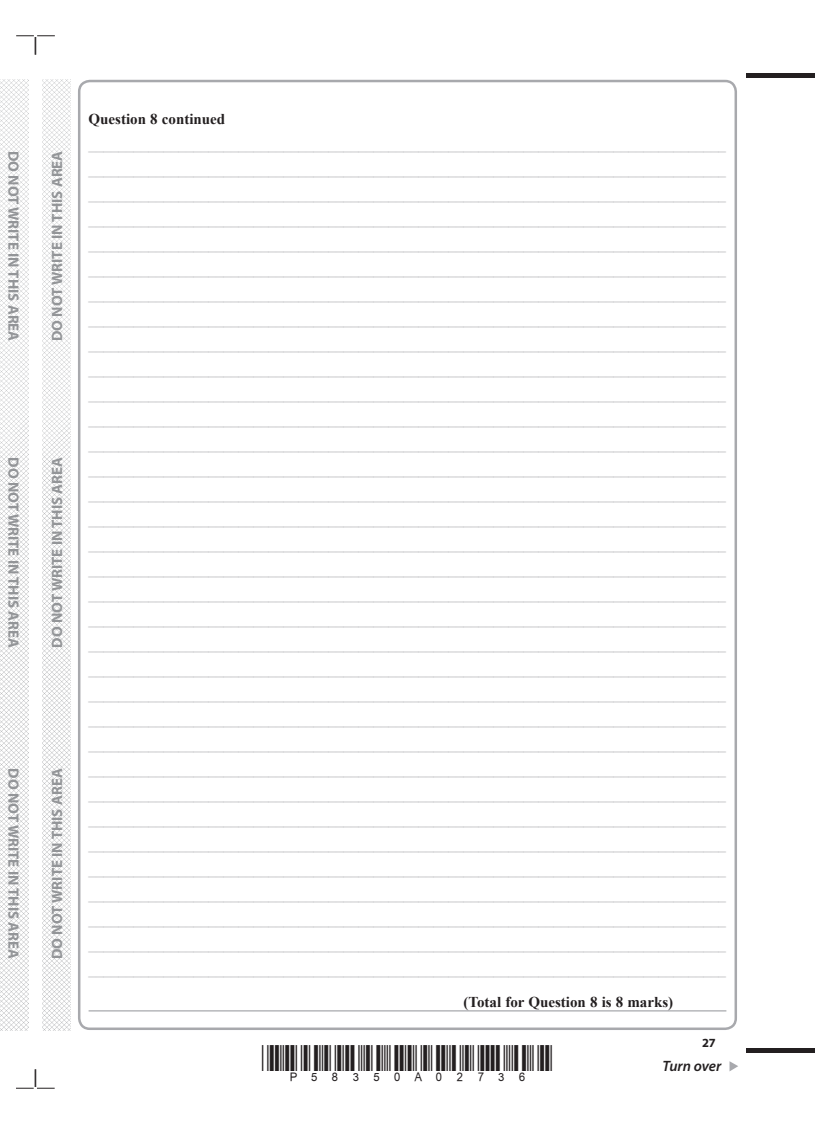
<style>
.page{position:relative;width:815px;height:1124px;background:#fff}
.page>*{position:absolute;margin:0;border:0;box-sizing:border-box;transform-origin:0 0}
.t1{font:15px/25px "Times New Roman";color:#a8a9ad;text-align:justify}
.t2{font:700 15px "Myriad Pro";color:#939598}
.t3{font:700 15px "Times New Roman";color:#231f20}
.t4{font:italic 600 15px "Myriad Pro";letter-spacing:-.005em;color:#231f20}
.t5{font:700 12.5px "Myriad Pro";color:#231f20}
</style>
<div class="page">
<hr style="left:746px;top:73px;width:69px;height:4px;background:#231f20">
<div style="left:746px;top:1047px;width:69px;height:5px;background:#231f20"></div>
<svg style="left:729px;top:1061px;width:9px;height:10px"></svg>
<svg style="left:16px;top:35px;width:39px;height:20px"></svg>
<svg style="left:16px;top:1069px;width:39px;height:19px"></svg>
<img style="left:0;top:80px;width:28px;height:949px">
<img style="left:43px;top:80px;width:28px;height:949px">
<hr style="left:89px;top:1010px;width:637px;height:1px;background:#a8a9ad">
<p class="t2" style="left:23px;top:151px;width:192px;rotate:90deg">DO NOT WRITE IN THIS AREA</p>
<p class="t2" style="left:47px;top:341px;width:192px;rotate:-90deg">DO NOT WRITE IN THIS AREA</p>
<p class="t2" style="left:23px;top:457px;width:192px;rotate:90deg">DO NOT WRITE IN THIS AREA</p>
<p class="t2" style="left:47px;top:647px;width:192px;rotate:-90deg">DO NOT WRITE IN THIS AREA</p>
<p class="t2" style="left:23px;top:768px;width:192px;rotate:90deg">DO NOT WRITE IN THIS AREA</p>
<p class="t2" style="left:47px;top:958px;width:192px;rotate:-90deg">DO NOT WRITE IN THIS AREA</p>
<p class="t3" style="left:89px;top:108px;width:138px">Question 8 continued</p>
<p class="t1" style="left:89px;top:131px;width:639px">_____________________________________________________________________________________ _____________________________________________________________________________________ _____________________________________________________________________________________ _____________________________________________________________________________________ _____________________________________________________________________________________ _____________________________________________________________________________________ _____________________________________________________________________________________ _____________________________________________________________________________________ _____________________________________________________________________________________ _____________________________________________________________________________________ _____________________________________________________________________________________ _____________________________________________________________________________________ _____________________________________________________________________________________ _____________________________________________________________________________________ _____________________________________________________________________________________ _____________________________________________________________________________________ _____________________________________________________________________________________ _____________________________________________________________________________________ _____________________________________________________________________________________ _____________________________________________________________________________________ _____________________________________________________________________________________ _____________________________________________________________________________________ _____________________________________________________________________________________ _____________________________________________________________________________________ _____________________________________________________________________________________ _____________________________________________________________________________________ _____________________________________________________________________________________ _____________________________________________________________________________________ _____________________________________________________________________________________ _____________________________________________________________________________________ _____________________________________________________________________________________ _____________________________________________________________________________________ _____________________________________________________________________________________ _____________________________________________________________________________________</p>
<p class="t3" style="left:463px;top:990px;width:211px">(Total for Question 8 is 8 marks)</p>
<p class="t5" style="left:702px;top:1034px;width:15px">27</p>
<p class="t4" style="left:663px;top:1056px;width:60px">Turn over</p>
</div>
